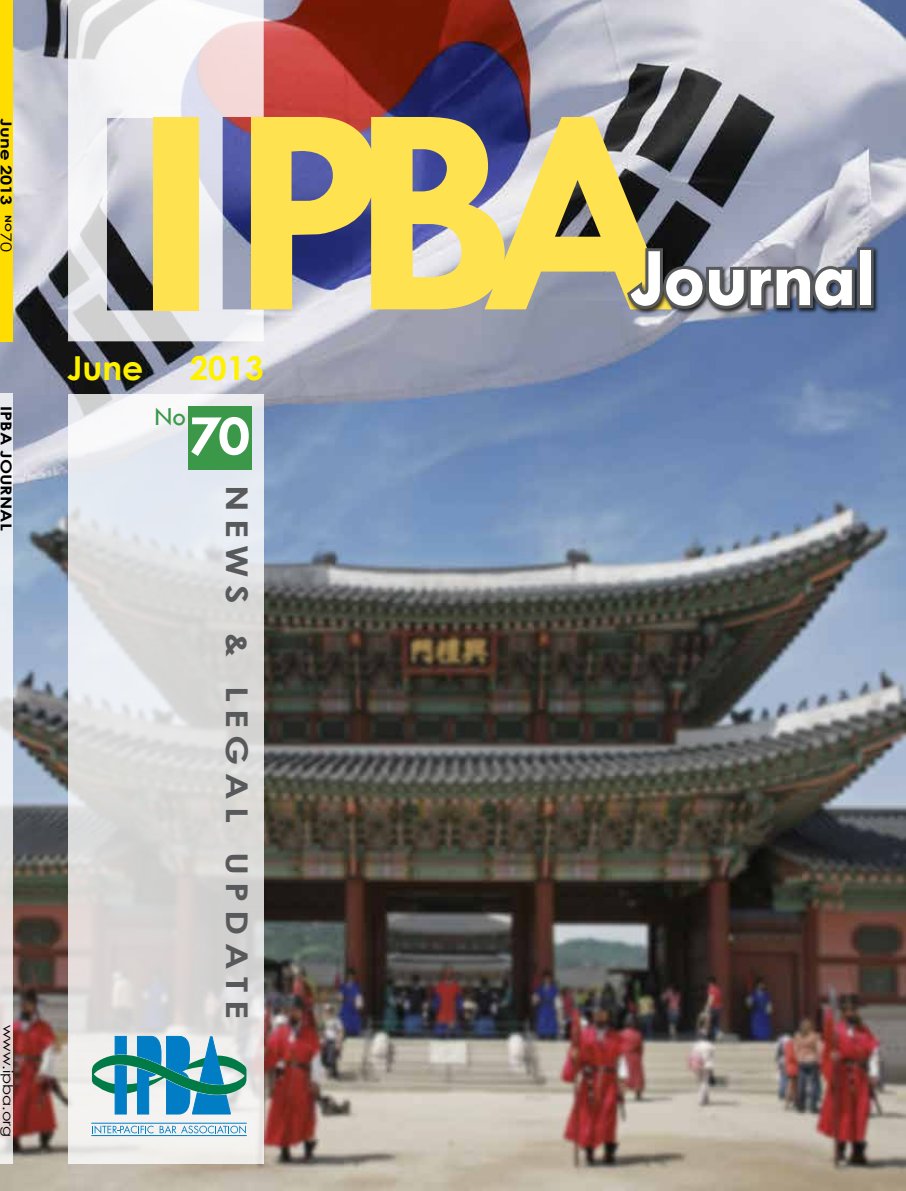
<style>
.page{position:relative;width:906px;height:1191px;background:#fff}
.page>*{position:absolute;margin:0;border:0;box-sizing:border-box;transform-origin:0 0}
.t1{font:700 84px "Tw Cen";letter-spacing:-.03em;color:#fff}
.t2{font:700 60px "Tw Cen";color:#fff}
.t3{font:700 33px "Century Gothic";color:#fff200}
.t4{font:700 30px "Century Gothic";letter-spacing:.21em;color:#58595b;scale:1.2 1}
.t5{font:27px "Tw Cen";color:#3a9848}
.t6{font:700 15px "Century Gothic";color:#000;scale:1.2 1}
.t7{font:13.5px "Century Gothic";color:#000;scale:1.2 1}
.s1{font-weight:400}
</style>
<div class="page">
<img style="left:0;top:0;width:906px;height:1191px">
<svg style="left:68px;top:394px;width:196px;height:769px;background:#dedfdf"></svg>
<div style="left:626px;top:246px;width:253px;height:69px;background:#000;opacity:.75"></div>
<div style="left:857px;top:247px;width:16px;height:61px;border:6px solid #58595b"></div>
<svg style="left:92px;top:1036px;width:154px;height:79px;background:#64abbd"></svg>
<svg style="left:92px;top:1125px;width:61px;height:8px"></svg>
<svg style="left:160px;top:1125px;width:86px;height:8px"></svg>
<hr style="left:92px;top:1122px;width:154px;height:1px;background:#007dc5">
<hr style="left:92px;top:1135px;width:154px;height:1px;background:#007dc5">
<div style="left:188px;top:406px;width:64px;height:64px;background:#3a9848"></div>
<svg style="left:68px;top:0;width:196px;height:341px"></svg>
<svg style="left:251px;top:117px;width:606px;height:196px;background:#afa476"></svg>
<div style="left:153px;top:118px;width:46px;height:193px;background:#ffe250"></div>
<div style="left:0;top:0;width:13px;height:341px;background:#fd0"></div>
<svg style="left:0;top:393px;width:13px;height:770px;background:#e6e4e6"></svg>
<p class="t6" style="left:16px;top:118px;width:113px;rotate:90deg">June 2013 <sup>NO</sup><span class="s1">70</span></p>
<p class="t6" style="left:16px;top:406px;width:105px;rotate:90deg">IPBA JOURNAL</p>
<p class="t7" style="left:16px;top:1024px;width:95px;rotate:90deg">www.ipba.org</p>
<p class="t3" style="left:67px;top:347px;width:78px">June</p>
<p class="t3" style="left:190px;top:347px;width:75px">2013</p>
<p class="t5" style="left:154px;top:400px;width:33px">No</p>
<p class="t2" style="left:190px;top:400px;width:61px">70</p>
<p class="t4" style="left:256px;top:485px;width:446px;rotate:90deg">NEWS &amp; LEGAL UPDATE</p>
<p class="t1" style="left:629px;top:228px;width:249px">Journal</p>
</div>
